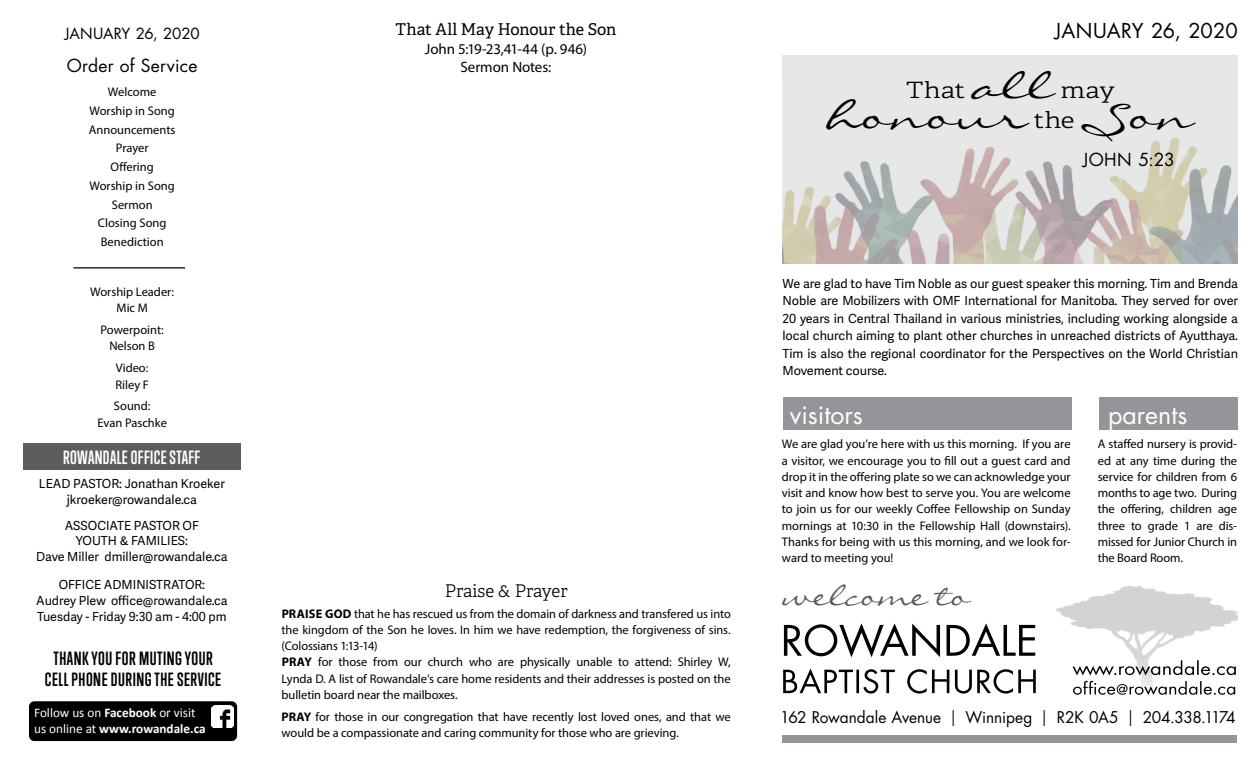
<style>
.page{position:relative;width:1260px;height:765px;background:#fff}
.page>*{position:absolute;margin:0;border:0;box-sizing:border-box;transform-origin:0 0}
.t1{font:39.38px "Liorah BT";color:#000;scale:1.2 1}
.t2{font:30px "Liorah BT";color:#58595b}
.t3{font:25px "Futura";color:#fff}
.t4{font:300 22.5px "Adelle";color:#000;scale:1.2 1}
.t5{font:20px "Futura";letter-spacing:.005em;color:#000}
.t6{font:700 17.5px/21px "Trump Gothic Pro";letter-spacing:.03em;color:#000;text-align:center}
.t7{font:17.5px "Futura";letter-spacing:.015em;color:#000}
.t8{font:700 17.5px "Trump Gothic Pro";letter-spacing:.02em;color:#fff}
.t9{font:300 17.5px "Adelle";color:#000}
.t10{font:16.25px "Adelle PE";letter-spacing:-.015em;color:#000}
.t11{font:15.75px "Futura";letter-spacing:-.01em;color:#000}
.t12{font:15px/18.8px "Myriad Pro";letter-spacing:-.005em;color:#000;text-align:center}
.t13{font:15px "Futura";letter-spacing:-.005em;color:#000}
.t14{font:13.25px/15.6px "Calibri";color:#fff}
.t15{font:12.5px/16.2px "Myriad Pro";letter-spacing:-.005em;color:#000;text-align:center}
.t16{font:12.5px/17.5px "Adelle Sans";color:#000;text-align:center}
.s1{font-weight:700}
.s2{font-family:"Liorah BT";font-weight:400;font-size:39.38px}
.s3{font-family:"Adelle";font-weight:300;font-size:22.5px}
.s4{font-weight:300;font-size:21px}
</style>
<div class="page">
<hr style="left:73px;top:267px;width:112px;height:1px;background:#000">
<div style="left:29px;top:701px;width:208px;height:40px;background:#000;border-radius:5px"></div>
<img style="left:211px;top:705px;width:22px;height:22px">
<div style="left:783px;top:397px;width:289px;height:32px;background:#939598"></div>
<div style="left:1099px;top:397px;width:139px;height:32px;background:#939598"></div>
<img style="left:1057px;top:587px;width:180px;height:108px">
<svg style="left:783px;top:669px;width:253px;height:25px"></svg>
<svg style="left:784px;top:623px;width:251px;height:34px"></svg>
<div style="left:782px;top:735px;width:454px;height:8px;background:#939598"></div>
<svg style="left:1073px;top:681px;width:162px;height:14px"></svg>
<svg style="left:1073px;top:660px;width:163px;height:15px"></svg>
<div style="left:23px;top:443px;width:218px;height:27px;background:#5d5d60"></div>
<img style="left:782px;top:55px;width:456px;height:208px">
<p class="t13" style="left:65px;top:24px;width:136px">JANUARY 26, 2020</p>
<h3 class="t7" style="left:67px;top:53px;width:132px">Order of Service</h3>
<p class="t15" style="left:89px;top:82px;width:88px;line-height:18.8px">Welcome<br>Worship in Song<br>Announcements<br>Prayer<br>Offering<br>Worship in Song<br>Sermon<br>Closing Song<br>Benediction</p>
<p class="t15" style="left:90px;top:284px;width:85px">Worship Leader:<br>Mic M</p>
<p class="t15" style="left:101px;top:322px;width:65px">Powerpoint:<br>Nelson B</p>
<p class="t15" style="left:115px;top:360px;width:35px;text-align:left">Video:<br>Riley F</p>
<p class="t15" style="left:97px;top:398px;width:71px">Sound:<br>Evan Paschke</p>
<h3 class="t8" style="left:63px;top:447px;width:139px">ROWANDALE OFFICE STAFF</h3>
<p class="t16" style="left:39px;top:475px;width:188px;line-height:16.2px">LEAD PASTOR: Jonathan Kroeker jkroeker@rowandale.ca</p>
<p class="t16" style="left:65px;top:518px;width:135px;line-height:15px">ASSOCIATE PASTOR OF<br>YOUTH &amp; FAMILIES:</p>
<p class="t16" style="left:36px;top:548px;width:193px">Dave Miller dmiller@rowandale.ca</p>
<p class="t16" style="left:36px;top:576px;width:193px;line-height:16.2px">OFFICE ADMINISTRATOR:<br>Audrey Plew office@rowandale.ca<br>Tuesday - Friday 9:30 am - 4:00 pm</p>
<h3 class="t6" style="left:45px;top:647px;width:178px">THANK YOU FOR MUTING YOUR<br>CELL PHONE DURING THE SERVICE</h3>
<p class="t14" style="left:34px;top:705px;width:173px">Follow us on <span class="s1">Facebook</span> or visit us online at <span class="s1">www.rowandale.ca</span></p>
<h3 class="t10" style="left:396px;top:17px;width:222px">That All May Honour the Son</h3>
<h3 class="t5" style="left:1055px;top:17px;width:184px">JANUARY 26, 2020</h3>
<p class="t12" style="left:425px;top:39px;width:164px">John 5:19-23,41-44 (p. 946)<br>Sermon Notes:</p>
<h3 class="t4" style="left:906px;top:76px;width:175px">That <span class="s2">all</span>may</h3>
<h1 class="t1" style="left:827px;top:92px;width:314px">honour <span class="s3">the</span> Son</h1>
<h3 class="t7" style="left:1083px;top:148px;width:94px">JOHN 5:23</h3>
<p class="t16" style="left:783px;top:274px;width:457px;text-align:justify">We are glad to have Tim Noble as our guest speaker this morning. Tim and Brenda Noble are Mobilizers with OMF International for Manitoba. They served for over 20 years in Central Thailand in various ministries, including working alongside a local church aiming to plant other churches in unreached districts of Ayutthaya.<br>Tim is also the regional coordinator for the Perspectives on the World Christian Movement course.</p>
<h3 class="t3" style="left:790px;top:398px;width:75px">visitors</h3>
<h3 class="t3" style="left:1108px;top:398px;width:81px">parents</h3>
<p class="t15" style="left:782px;top:436px;width:290px;text-align:justify">We are glad you’re here with us this morning. If you are a visitor, we encourage you to fill out a guest card and drop it in the offering plate so we can acknowledge your visit and know how best to serve you. You are welcome to join us for our weekly Coffee Fellowship on Sunday mornings at 10:30 in the Fellowship Hall (downstairs).<br>Thanks for being with us this morning, and we look for&shy;ward to meeting you!</p>
<p class="t15" style="left:1098px;top:436px;width:141px;text-align:justify">A staffed nursery is provid&shy;ed at any time during the service for children from 6 months to age two. During the offering, children age three to grade 1 are dis&shy;missed for Junior Church in the Board Room.</p>
<h3 class="t9" style="left:445px;top:580px;width:124px">Praise &amp; Prayer</h3>
<h2 class="t2" style="left:782px;top:577px;width:189px">welcome to</h2>
<p class="t15" style="left:282px;top:605px;width:451px;text-align:left"><span class="s1">PRAISE GOD</span> that he has rescued us from the domain of darkness and transfered us into the kingdom of the Son he loves. In him we have redemption, the forgiveness of sins. (Colossians 1:13-14)<br><span class="s1">PRAY</span> for those from our church who are physically unable to attend: Shirley W, Lynda D. A list of Rowandale’s care home residents and their addresses is posted on the bulletin board near the mailboxes.</p>
<p class="t15" style="left:282px;top:708px;width:451px;text-align:left"><span class="s1">PRAY</span> for those in our congregation that have recently lost loved ones, and that we would be a compassionate and caring community for those who are grieving.</p>
<p class="t11" style="left:780px;top:707px;width:457px">162 Rowandale Avenue <span class="s4">I</span> Winnipeg <span class="s4">I</span> R2K 0A5 <span class="s4">I</span> 204.338.1174</p>
</div>
